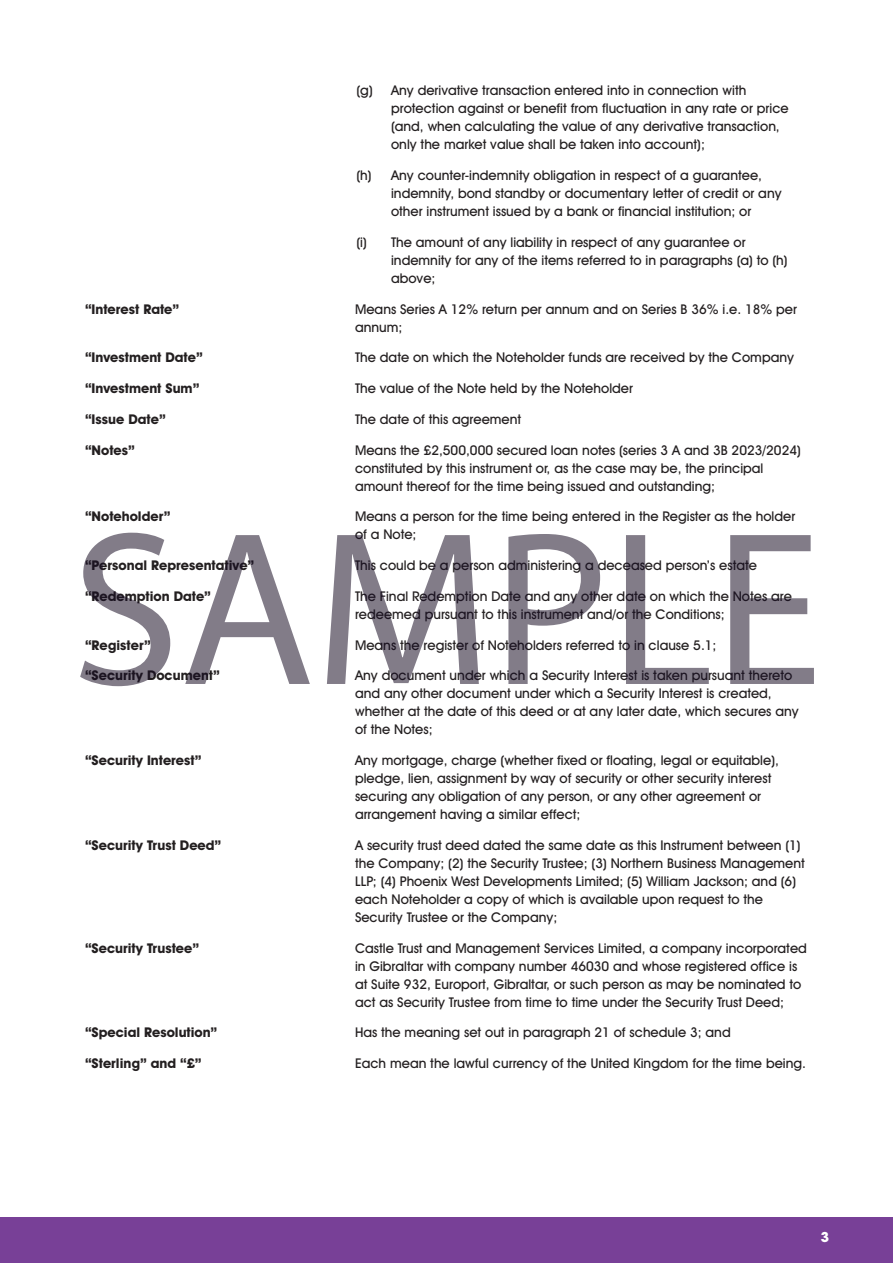
<style>
.page{position:relative;width:893px;height:1263px;background:#fff}
.page>*{position:absolute;margin:0;border:0;box-sizing:border-box;transform-origin:0 0}
.t1{font:500 13.5px/18px "Avant Garde IT Cby BT";color:#231f20}
.t2{font:700 13.5px "Avant Garde IT Cby BT";color:#231f20}
.t3{font:700 13.5px "ITC Avant Garde Pro";color:#fff}
</style>
<div class="page">
<div style="left:0;top:1217px;width:893px;height:46px;background:#784097"></div>
<svg style="left:80px;top:533px;width:90px;height:153px"></svg>
<svg style="left:185px;top:535px;width:125px;height:149px"></svg>
<svg style="left:327px;top:535px;width:152px;height:149px"></svg>
<svg style="left:508px;top:534px;width:92px;height:150px"></svg>
<svg style="left:626px;top:535px;width:83px;height:149px"></svg>
<svg style="left:730px;top:535px;width:84px;height:149px"></svg>
<p class="t1" style="left:391px;top:81px;width:399px;text-indent:-35px">(g) Any derivative transaction entered into in connection with protection against or benefit from fluctuation in any rate or price (and, when calculating the value of any derivative transaction, only the market value shall be taken into account);</p>
<p class="t1" style="left:391px;top:166px;width:392px;text-indent:-35px">(h) Any counter-indemnity obligation in respect of a guarantee, indemnity, bond standby or documentary letter of credit or any other instrument issued by a bank or financial institution; or</p>
<p class="t1" style="left:391px;top:233px;width:398px;text-indent:-35px">(i) The amount of any liability in respect of any guarantee or indemnity for any of the items referred to in paragraphs (a) to (h) above;</p>
<p class="t2" style="left:85px;top:301px;width:96px">“Interest Rate”</p>
<p class="t1" style="left:355px;top:300px;width:443px">Means Series A 12% return per annum and on Series B 36% i.e. 18% per annum;</p>
<p class="t2" style="left:85px;top:349px;width:119px">“Investment Date”</p>
<p class="t1" style="left:355px;top:348px;width:440px">The date on which the Noteholder funds are received by the Company</p>
<p class="t2" style="left:85px;top:380px;width:116px">“Investment Sum”</p>
<p class="t1" style="left:355px;top:379px;width:279px">The value of the Note held by the Noteholder</p>
<p class="t2" style="left:85px;top:411px;width:82px">“Issue Date”</p>
<p class="t1" style="left:355px;top:410px;width:168px">The date of this agreement</p>
<p class="t2" style="left:85px;top:442px;width:51px">“Notes”</p>
<p class="t1" style="left:355px;top:441px;width:447px">Means the £2,500,000 secured loan notes (series 3 A and 3B 2023/2024) constituted by this instrument or, as the case may be, the principal amount thereof for the time being issued and outstanding;</p>
<p class="t2" style="left:85px;top:508px;width:87px">“Noteholder”</p>
<p class="t1" style="left:355px;top:507px;width:442px">Means a person for the time being entered in the Register as the holder of a Note;</p>
<p class="t2" style="left:85px;top:557px;width:171px">“Personal Representative”</p>
<p class="t1" style="left:355px;top:556px;width:403px">This could be a person administering a deceased person’s estate</p>
<p class="t2" style="left:85px;top:588px;width:127px">“Redemption Date”</p>
<p class="t1" style="left:355px;top:587px;width:438px">The Final Redemption Date and any other date on which the Notes are redeemed pursuant to this instrument and/or the Conditions;</p>
<p class="t2" style="left:85px;top:637px;width:67px">“Register”</p>
<p class="t1" style="left:355px;top:636px;width:363px">Means the register of Noteholders referred to in clause 5.1;</p>
<p class="t2" style="left:85px;top:667px;width:136px">“Security Document”</p>
<p class="t1" style="left:355px;top:666px;width:445px">Any document under which a Security Interest is taken pursuant thereto and any other document under which a Security Interest is created, whether at the date of this deed or at any later date, which secures any of the Notes;</p>
<p class="t2" style="left:85px;top:752px;width:118px">“Security Interest”</p>
<p class="t1" style="left:355px;top:751px;width:425px">Any mortgage, charge (whether fixed or floating, legal or equitable), pledge, lien, assignment by way of security or other security interest securing any obligation of any person, or any other agreement or arrangement having a similar effect;</p>
<p class="t2" style="left:85px;top:837px;width:138px">“Security Trust Deed”</p>
<p class="t1" style="left:355px;top:836px;width:451px">A security trust deed dated the same date as this Instrument between (1) the Company; (2) the Security Trustee; (3) Northern Business Management LLP; (4) Phoenix West Developments Limited; (5) William Jackson; and (6) each Noteholder a copy of which is available upon request to the Security Trustee or the Company;</p>
<p class="t2" style="left:85px;top:940px;width:115px">“Security Trustee”</p>
<p class="t1" style="left:355px;top:939px;width:453px">Castle Trust and Management Services Limited, a company incorporated in Gibraltar with company number 46030 and whose registered office is at Suite 932, Europort, Gibraltar, or such person as may be nominated to act as Security Trustee from time to time under the Security Trust Deed;</p>
<p class="t2" style="left:85px;top:1024px;width:134px">“Special Resolution”</p>
<p class="t1" style="left:355px;top:1023px;width:377px">Has the meaning set out in paragraph 21 of schedule 3; and</p>
<p class="t2" style="left:85px;top:1055px;width:118px">“Sterling” and “£”</p>
<p class="t1" style="left:355px;top:1054px;width:452px">Each mean the lawful currency of the United Kingdom for the time being.</p>
<p class="t3" style="left:821px;top:1228px;width:10px">3</p>
</div>
